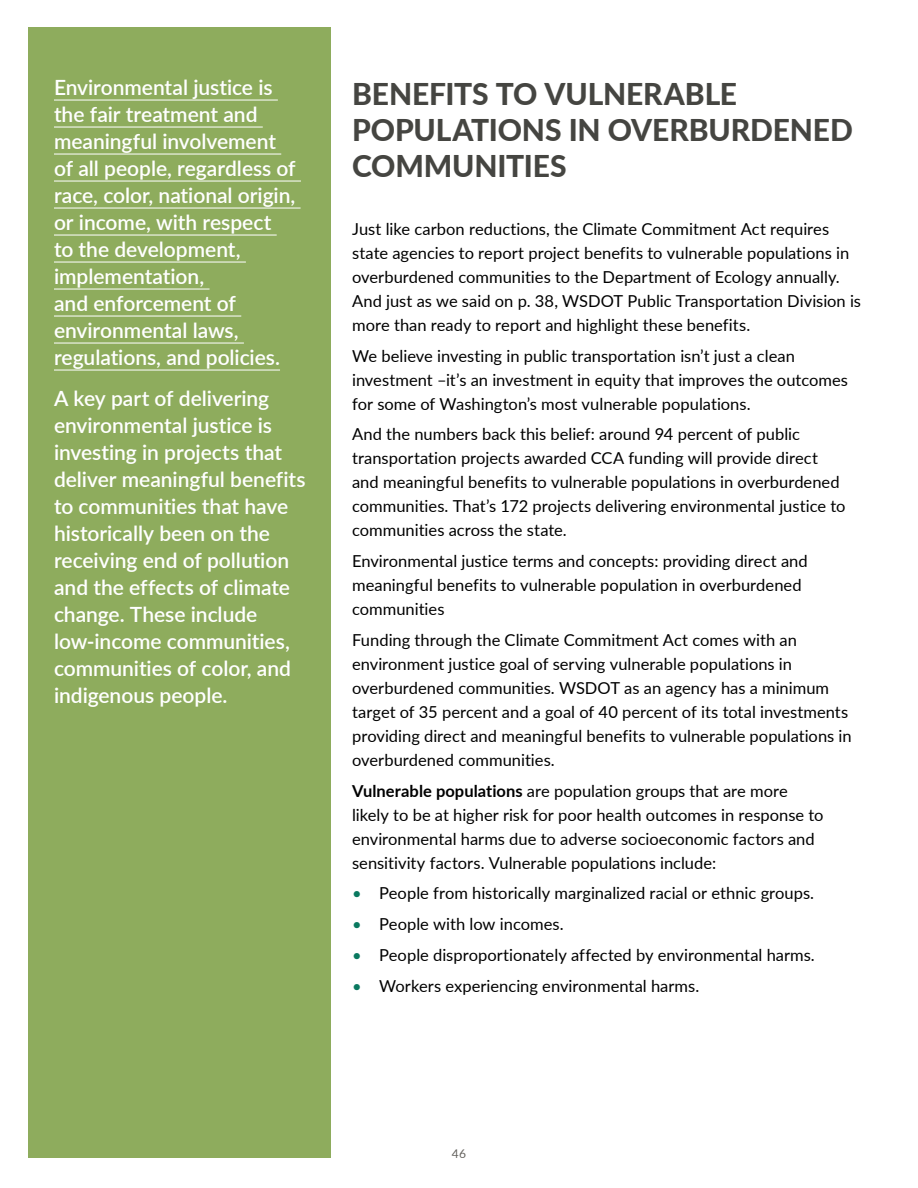
<style>
.page{position:relative;width:918px;height:1188px;background:#fff}
.page>*{position:absolute;margin:0;border:0;box-sizing:border-box;transform-origin:0 0}
.Chapter_Sub_Title{font:800 30px/36px "Lato";letter-spacing:-.005em;color:#454541}
.Sidebar{font:600 21px/27px "Lato";color:#fff}
.Body_Copy{font:16.5px/24px "Lato";color:#000}
.t1{font:12px "Lato";color:#63615d}
.s1{font-weight:700}
.s2{color:#0a7960}
</style>
<div class="page">
<div style="left:28px;top:27px;width:302px;height:1131px;background:#8eac5d"></div>
<hr style="left:54px;top:100px;width:224px;height:1px;background:#fff">
<hr style="left:54px;top:127px;width:209px;height:1px;background:#fff">
<hr style="left:54px;top:154px;width:227px;height:1px;background:#fff">
<hr style="left:54px;top:181px;width:247px;height:1px;background:#fff">
<hr style="left:54px;top:208px;width:247px;height:1px;background:#fff">
<hr style="left:54px;top:235px;width:223px;height:1px;background:#fff">
<hr style="left:54px;top:262px;width:192px;height:1px;background:#fff">
<hr style="left:54px;top:289px;width:156px;height:1px;background:#fff">
<hr style="left:54px;top:316px;width:187px;height:1px;background:#fff">
<hr style="left:54px;top:343px;width:190px;height:1px;background:#fff">
<hr style="left:54px;top:370px;width:226px;height:1px;background:#fff">
<p class="Sidebar" style="left:54px;top:73px;width:243px">Environmental justice is the fair treatment and meaningful involvement of all people, regardless of race, color, national origin, or income, with respect to the development, implementation,<br>and enforcement of environmental laws, regulations, and policies.</p>
<p class="Sidebar" style="left:54px;top:384px;width:253px">A key part of delivering environmental justice is investing in projects that deliver meaningful benefits to communities that have historically been on the receiving end of pollution and the effects of climate change. These include low-income communities, communities of color, and indigenous people.</p>
<p class="Chapter_Sub_Title" style="left:352px;top:75px;width:502px">BENEFITS TO VULNERABLE<br>POPULATIONS IN OVERBURDENED<br>COMMUNITIES</p>
<p class="Body_Copy" style="left:352px;top:216px;width:511px">Just like carbon reductions, the Climate Commitment Act requires state agencies to report project benefits to vulnerable populations in overburdened communities to the Department of Ecology annually.<br>And just as we said on p. 38, WSDOT Public Transportation Division is more than ready to report and highlight these benefits.</p>
<p class="Body_Copy" style="left:352px;top:343px;width:497px">We believe investing in public transportation isn’t just a clean investment –it’s an investment in equity that improves the outcomes for some of Washington’s most vulnerable populations.</p>
<p class="Body_Copy" style="left:352px;top:422px;width:495px">And the numbers back this belief: around 94 percent of public transportation projects awarded CCA funding will provide direct and meaningful benefits to vulnerable populations in overburdened communities. That’s 172 projects delivering environmental justice to communities across the state.</p>
<p class="Body_Copy" style="left:352px;top:549px;width:457px">Environmental justice terms and concepts: providing direct and meaningful benefits to vulnerable population in overburdened communities</p>
<p class="Body_Copy" style="left:352px;top:627px;width:501px">Funding through the Climate Commitment Act comes with an environment justice goal of serving vulnerable populations in overburdened communities. WSDOT as an agency has a minimum target of 35 percent and a goal of 40 percent of its total investments providing direct and meaningful benefits to vulnerable populations in overburdened communities.</p>
<p class="Body_Copy" style="left:352px;top:778px;width:473px"><span class="s1">Vulnerable populations</span> are population groups that are more likely to be at higher risk for poor health outcomes in response to environmental harms due to adverse socioeconomic factors and sensitivity factors. Vulnerable populations include:</p>
<p class="Body_Copy" style="left:352px;top:881px;width:464px"><span class="s2">•</span> People from historically marginalized racial or ethnic groups.</p>
<p class="Body_Copy" style="left:352px;top:911px;width:213px"><span class="s2">•</span> People with low incomes.</p>
<p class="Body_Copy" style="left:352px;top:942px;width:464px"><span class="s2">•</span> People disproportionately affected by environmental harms.</p>
<p class="Body_Copy" style="left:352px;top:973px;width:349px"><span class="s2">•</span> Workers experiencing environmental harms.</p>
<p class="t1" style="left:452px;top:1145px;width:16px">46</p>
</div>
